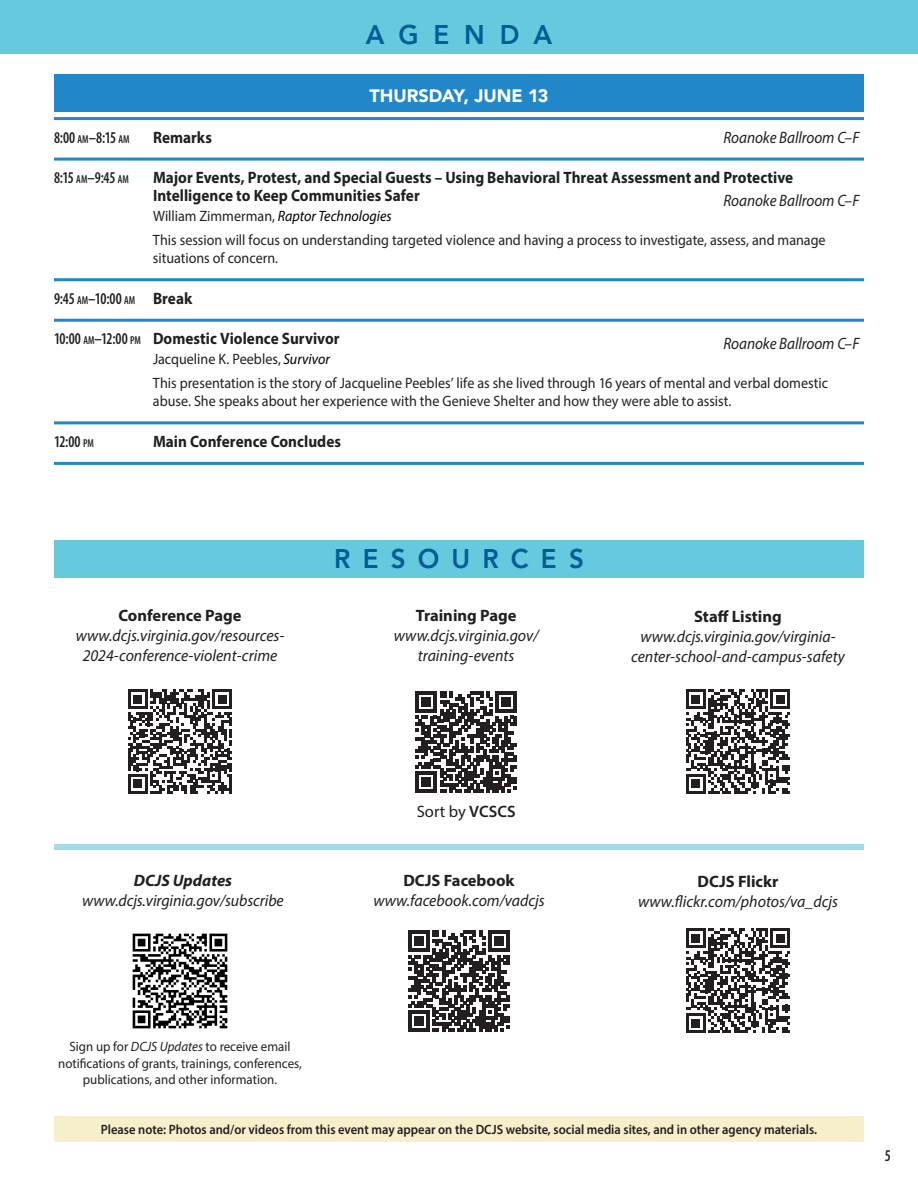
<style>
.page{position:relative;width:918px;height:1188px;background:#fff}
.page>*{position:absolute;margin:0;border:0;box-sizing:border-box;transform-origin:0 0}
.t1{font:800 27px "Avenir";letter-spacing:.475em;color:#015b97;scale:.96 1}
.t2{font:900 18px "Avenir";color:#fff}
.t3{font:italic 16.5px/19.8px "Myriad Pro";color:#231f20;text-align:center;scale:.96 1}
.t4{font:700 16.5px/18px "Myriad Pro";color:#231f20;scale:.92 1}
.t5{font:700 16.5px "Myriad Pro";color:#231f20}
.t6{font:italic 16.5px "Myriad Pro";color:#231f20;scale:.92 1}
.t7{font:600 condensed 16.5px "Myriad Pro";letter-spacing:-.015em;color:#231f20;scale:.9 1}
.t8{font:italic 700 16.5px "Myriad Pro";color:#231f20}
.t9{font:16.5px "Myriad Pro";letter-spacing:.005em;color:#231f20}
.t10{font:15px/24px "Myriad Pro";color:#231f20;scale:.94 1}
.t11{font:13.5px/16.5px "Myriad Pro";color:#231f20;text-align:center;scale:.96 1}
.t12{font:600 13.5px "Myriad Pro";color:#231f20;scale:.93 1}
.s1{font-size:11.55px}
.s2{font-style:italic;color:#000}
.s3{font-weight:700;font-stretch:normal}
.s4{font-weight:600;font-stretch:condensed}
.s5{font-weight:600;font-stretch:condensed;font-size:11.55px}
.s6{font-weight:600}
.s7{font-style:italic}
</style>
<div class="page">
<div style="left:54px;top:74px;width:810px;height:38px;background:#2287c8"></div>
<hr style="left:54px;top:117px;width:810px;height:3px;background:#2287c8">
<hr style="left:54px;top:158px;width:810px;height:3px;background:#2287c8">
<hr style="left:54px;top:278px;width:810px;height:3px;background:#2287c8">
<hr style="left:54px;top:319px;width:810px;height:3px;background:#2287c8">
<hr style="left:54px;top:421px;width:810px;height:3px;background:#2287c8">
<hr style="left:54px;top:462px;width:810px;height:3px;background:#2287c8">
<div style="left:0;top:0;width:918px;height:54px;background:#66c9dd"></div>
<div style="left:54px;top:540px;width:810px;height:38px;background:#66c9dd"></div>
<div style="left:54px;top:844px;width:810px;height:6px;background:#a3dbea"></div>
<svg style="left:686px;top:689px;width:104px;height:105px"></svg>
<svg style="left:686px;top:928px;width:104px;height:105px"></svg>
<svg style="left:415px;top:691px;width:102px;height:102px"></svg>
<svg style="left:408px;top:930px;width:102px;height:102px"></svg>
<img style="left:132px;top:933px;width:96px;height:96px">
<div style="left:54px;top:1116px;width:810px;height:26px;background:#f7eecb"></div>
<svg style="left:128px;top:689px;width:104px;height:105px"></svg>
<hr style="left:229px;top:774px;width:3px;height:20px;background:#231f20">
<h1 class="t1" style="left:366px;top:13px;width:196px">AGENDA</h1>
<p class="t2" style="left:370px;top:80px;width:180px">THURSDAY, JUNE 13</p>
<p class="t7" style="left:54px;top:128px;width:86px">8:00 <span class="s1">AM</span>–8:15 <span class="s1">AM</span></p>
<p class="t4" style="left:153px;top:127px;width:66px">Remarks</p>
<p class="t6" style="left:723px;top:127px;width:149px">Roanoke Ballroom C–F</p>
<p class="t7" style="left:54px;top:169px;width:85px">8:15 <span class="s1">AM</span>–9:45 <span class="s1">AM</span></p>
<p class="t4" style="left:153px;top:168px;width:697px">Major Events, Protest, and Special Guests – Using Behavioral Threat Assessment and Protective<br>Intelligence to Keep Communities Safer</p>
<p class="t6" style="left:723px;top:190px;width:149px">Roanoke Ballroom C–F</p>
<p class="t10" style="left:153px;top:204px;width:717px">William Zimmerman, <span class="s2">Raptor Technologies<br></span>This session will focus on understanding targeted violence and having a process to investigate, assess, and manage</p>
<p class="t10" style="left:153px;top:246px;width:135px">situations of concern.</p>
<p class="t7" style="left:54px;top:289px;width:155px">9:45 <span class="s1">AM</span>–10:00 <span class="s1">AM</span> <span class="s3">Break</span></p>
<p class="t4" style="left:54px;top:329px;width:312px"><span class="s4">10:00</span> <span class="s5">AM</span><span class="s4">–12:00</span> <span class="s5">PM</span> Domestic Violence Survivor</p>
<p class="t6" style="left:723px;top:333px;width:149px">Roanoke Ballroom C–F</p>
<p class="t10" style="left:153px;top:347px;width:720px">Jacqueline K. Peebles, <span class="s2">Survivor<br></span>This presentation is the story of Jacqueline Peebles’ life as she lived through 16 years of mental and verbal domestic</p>
<p class="t10" style="left:153px;top:389px;width:617px">abuse. She speaks about her experience with the Genieve Shelter and how they were able to assist.</p>
<p class="t7" style="left:54px;top:432px;width:46px">12:00 <span class="s1">PM</span></p>
<p class="t4" style="left:153px;top:432px;width:206px">Main Conference Concludes</p>
<p class="t5" style="left:118px;top:605px;width:125px">Conference Page</p>
<p class="t3" style="left:76px;top:625px;width:219px">www.dcjs.virginia.gov/resources-<br>2024-conference-violent-crime</p>
<h1 class="t1" style="left:334px;top:537px;width:262px">RESOURCES</h1>
<p class="t5" style="left:416px;top:605px;width:102px">Training Page</p>
<p class="t3" style="left:394px;top:625px;width:152px">www.dcjs.virginia.gov/ training-events</p>
<p class="t5" style="left:694px;top:606px;width:89px">Staff Listing</p>
<p class="t3" style="left:631px;top:626px;width:224px">www.dcjs.virginia.gov/virginia&shy;center-school-and-campus-safety</p>
<p class="t8" style="left:134px;top:870px;width:100px">DCJS Updates</p>
<p class="t3" style="left:82px;top:890px;width:212px">www.dcjs.virginia.gov/subscribe</p>
<p class="t9" style="left:417px;top:801px;width:100px">Sort by <span class="s6">VCSCS</span></p>
<p class="t5" style="left:403px;top:870px;width:113px">DCJS Facebook</p>
<p class="t3" style="left:373px;top:890px;width:180px">www.facebook.com/vadcjs</p>
<p class="t5" style="left:698px;top:871px;width:82px">DCJS Flickr</p>
<p class="t3" style="left:638px;top:891px;width:210px">www.flickr.com/photos/va_dcjs</p>
<p class="t11" style="left:58px;top:1038px;width:255px">Sign up for <span class="s7">DCJS Updates</span> to receive email notifications of grants, trainings, conferences, publications, and other information.</p>
<p class="t12" style="left:101px;top:1121px;width:772px">Please note: Photos and/or videos from this event may appear on the DCJS website, social media sites, and in other agency materials.</p>
<p class="t7" style="left:885px;top:1147px;width:8px">5</p>
</div>
